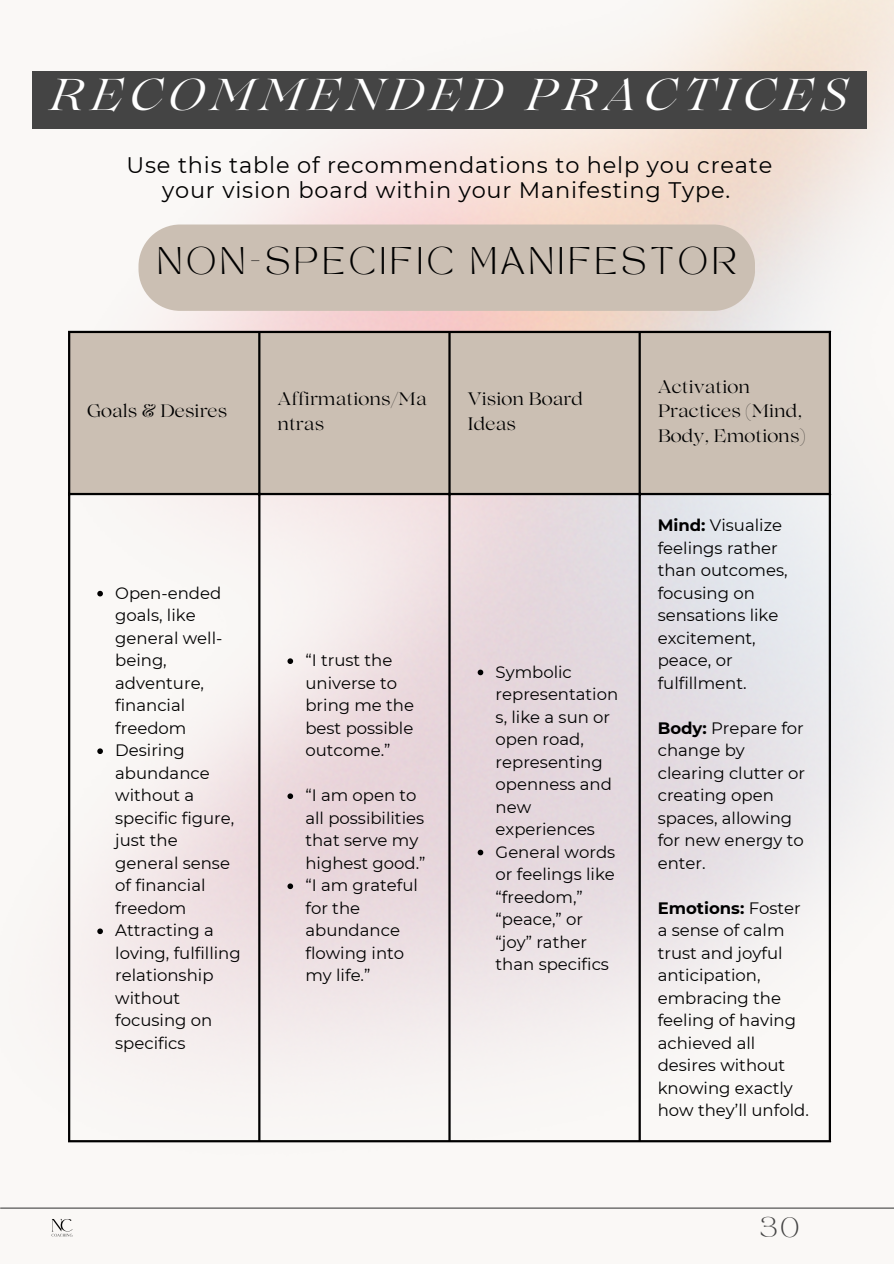
<style>
.page{position:relative;width:894px;height:1264px;background:#fff}
.page>*{position:absolute;margin:0;border:0;box-sizing:border-box;transform-origin:0 0}
.t1{font:italic 44.4px "Lovelace";letter-spacing:.15em;color:#fff}
.t2{font:27px "TAN MONCHERI Regular";letter-spacing:.15em;color:#000}
.t3{font:22.5px/24.8px "Montserrat";letter-spacing:.035em;color:#000;text-align:center}
.t4{font:19.5px "TAN MONCHERI Regular";color:#444}
.t5{font:18px/24.8px "Lovelace";color:#000}
.t6{font:16.5px/22.5px "Montserrat";color:#000}
.s1{font-weight:700}
</style>
<div class="page">
<img style="left:0;top:0;width:893px;height:1209px">
<hr style="left:1px;top:1207px;width:892px;height:1px;background:#444">
<div style="left:32px;top:71px;width:833px;height:58px;background:#444"></div>
<div style="left:138px;top:224px;width:616px;height:87px;background:#cbbfb3"></div>
<div style="left:70px;top:333px;width:758px;height:160px;background:#cbbfb3"></div>
<svg style="left:97px;top:591px;width:6px;height:5px"></svg>
<svg style="left:97px;top:748px;width:6px;height:6px"></svg>
<svg style="left:97px;top:928px;width:6px;height:6px"></svg>
<svg style="left:287px;top:658px;width:6px;height:6px"></svg>
<svg style="left:287px;top:793px;width:6px;height:6px"></svg>
<svg style="left:287px;top:883px;width:6px;height:6px"></svg>
<svg style="left:477px;top:669px;width:6px;height:6px"></svg>
<svg style="left:477px;top:849px;width:6px;height:6px"></svg>
<hr style="left:68px;top:333px;width:2px;height:807px;background:#000">
<hr style="left:258px;top:333px;width:2px;height:807px;background:#000">
<hr style="left:448px;top:333px;width:2px;height:807px;background:#000">
<hr style="left:638px;top:333px;width:2px;height:807px;background:#000">
<hr style="left:828px;top:333px;width:2px;height:807px;background:#000">
<hr style="left:68px;top:331px;width:762px;height:2px;background:#000">
<hr style="left:68px;top:493px;width:762px;height:2px;background:#000">
<hr style="left:68px;top:1140px;width:762px;height:2px;background:#000">
<img style="left:51px;top:1218px;width:22px;height:19px">
<p class="t1" style="left:50px;top:79px;width:800px">RECOMMENDED PRACTICES</p>
<p class="t3" style="left:126px;top:153px;width:647px">Use this table of recommendations to help you create your vision board within your Manifesting Type.</p>
<h1 class="t2" style="left:157px;top:246px;width:580px">NON-SPECIFIC MANIFESTOR</h1>
<p class="t5" style="left:87px;top:401px;width:142px">Goals &amp; Desires</p>
<p class="t6" style="left:115px;top:581px;width:109px">Open-ended goals, like general well&shy;being, adventure, financial freedom</p>
<p class="t6" style="left:115px;top:739px;width:121px">Desiring abundance without a specific figure, just the general sense of financial freedom</p>
<p class="t6" style="left:115px;top:919px;width:127px">Attracting a loving, fulfilling relationship without focusing on specifics</p>
<h2 class="t5" style="left:277px;top:388px;width:151px">Affirmations/Ma ntras</h2>
<p class="t5" style="left:467px;top:388px;width:117px">Vision Board<br>Ideas</p>
<p class="t5" style="left:657px;top:376px;width:149px">Activation<br>Practices (Mind,<br>Body, Emotions)</p>
<p class="t6" style="left:305px;top:649px;width:110px">“I trust the universe to bring me the best possible outcome.”</p>
<p class="t6" style="left:305px;top:784px;width:122px">“I am open to all possibilities that serve my highest good.”</p>
<p class="t6" style="left:305px;top:874px;width:114px">“I am grateful for the abundance flowing into my life.”</p>
<p class="t6" style="left:495px;top:660px;width:124px">Symbolic representation s, like a sun or open road, representing openness and new experiences</p>
<p class="t6" style="left:495px;top:840px;width:121px">General words or feelings like “freedom,” “peace,” or “joy” rather than specifics</p>
<p class="t6" style="left:657px;top:514px;width:131px"><span class="s1">Mind:</span> Visualize feelings rather than outcomes, focusing on sensations like excitement, peace, or fulfillment.</p>
<p class="t6" style="left:657px;top:716px;width:149px"><span class="s1">Body:</span> Prepare for change by clearing clutter or creating open spaces, allowing for new energy to enter.</p>
<p class="t6" style="left:657px;top:896px;width:153px"><span class="s1">Emotions:</span> Foster a sense of calm trust and joyful anticipation, embracing the feeling of having achieved all desires without knowing exactly how they’ll unfold.</p>
<p class="t4" style="left:760px;top:1216px;width:40px">30</p>
</div>
